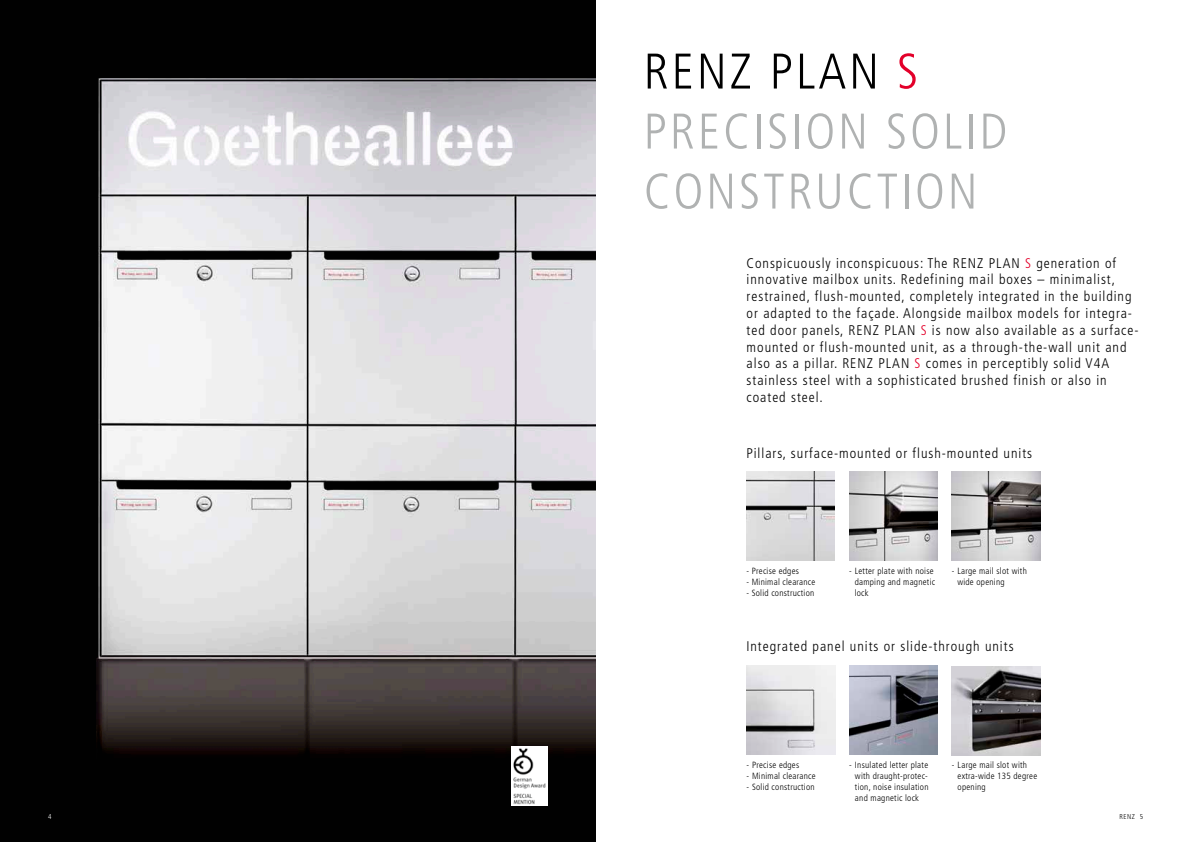
<style>
.page{position:relative;width:1191px;height:842px;background:#fff}
.page>*{position:absolute;margin:0;border:0;box-sizing:border-box;transform-origin:0 0}
.t1{font:300 condensed 50px/60px "Frutiger LT";letter-spacing:.06em;color:#b0b2b2}
.t2{font:300 condensed 14px/16.8px "Frutiger LT";letter-spacing:.07em;color:#000}
.t3{font:300 condensed 9px/10.8px "Frutiger LT";letter-spacing:.03em;color:#000}
.t4{font:300 condensed 7px "Frutiger LT";color:#000}
.t5{font:300 condensed 7px "Frutiger LT";color:#fff}
.s1{color:#000}
.s2{color:#e3002a}
</style>
<div class="page">
<img style="left:0;top:0;width:595px;height:842px">
<img style="left:746px;top:472px;width:89px;height:89px">
<img style="left:849px;top:472px;width:88px;height:89px">
<img style="left:951px;top:472px;width:89px;height:89px">
<img style="left:746px;top:666px;width:89px;height:89px">
<img style="left:849px;top:666px;width:88px;height:89px">
<img style="left:952px;top:667px;width:88px;height:88px">
<img style="left:512px;top:747px;width:35px;height:58px">
<p class="t5" style="left:48px;top:813px;width:5px">4</p>
<h1 class="t1" style="left:643px;top:42px;width:365px"><span class="s1">RENZ PLAN</span> <span class="s2">S<br></span>PRECISION SOLID<br>CONSTRUCTION</h1>
<p class="t2" style="left:746px;top:255px;width:393px">Conspicuously inconspicuous: The RENZ PLAN <span class="s2">S</span> generation of innovative mailbox units. Redefining mail boxes – minimalist, restrained, flush-mounted, completely integrated in the building or adapted to the façade. Alongside mailbox models for integra&shy;ted door panels, RENZ PLAN <span class="s2">S</span> is now also available as a surface&shy;mounted or flush-mounted unit, as a through-the-wall unit and also as a pillar. RENZ PLAN <span class="s2">S</span> comes in perceptibly solid V4A stainless steel with a sophisticated brushed finish or also in coated steel.</p>
<p class="t2" style="left:746px;top:445px;width:287px">Pillars, surface-mounted or flush-mounted units</p>
<p class="t3" style="left:746px;top:566px;width:54px">- Precise edges</p>
<p class="t3" style="left:746px;top:577px;width:71px">- Minimal clearance</p>
<p class="t3" style="left:746px;top:587px;width:69px">- Solid construction</p>
<p class="t3" style="left:854px;top:566px;width:82px;text-indent:-6px">- Letter plate with noise damping and magnetic lock</p>
<p class="t3" style="left:957px;top:566px;width:71px;text-indent:-6px">- Large mail slot with wide opening</p>
<p class="t2" style="left:746px;top:638px;width:269px">Integrated panel units or slide-through units</p>
<p class="t3" style="left:746px;top:760px;width:54px">- Precise edges</p>
<p class="t3" style="left:746px;top:771px;width:71px">- Minimal clearance</p>
<p class="t3" style="left:746px;top:781px;width:69px">- Solid construction</p>
<p class="t3" style="left:855px;top:760px;width:75px;text-align:justify;text-indent:-6px">- Insulated letter plate with draught-protec&shy;tion, noise insulation and magnetic lock</p>
<p class="t3" style="left:957px;top:760px;width:81px;text-indent:-6px">- Large mail slot with extra-wide 135 degree opening</p>
<p class="t4" style="left:1119px;top:813px;width:25px">RENZ 5</p>
</div>
